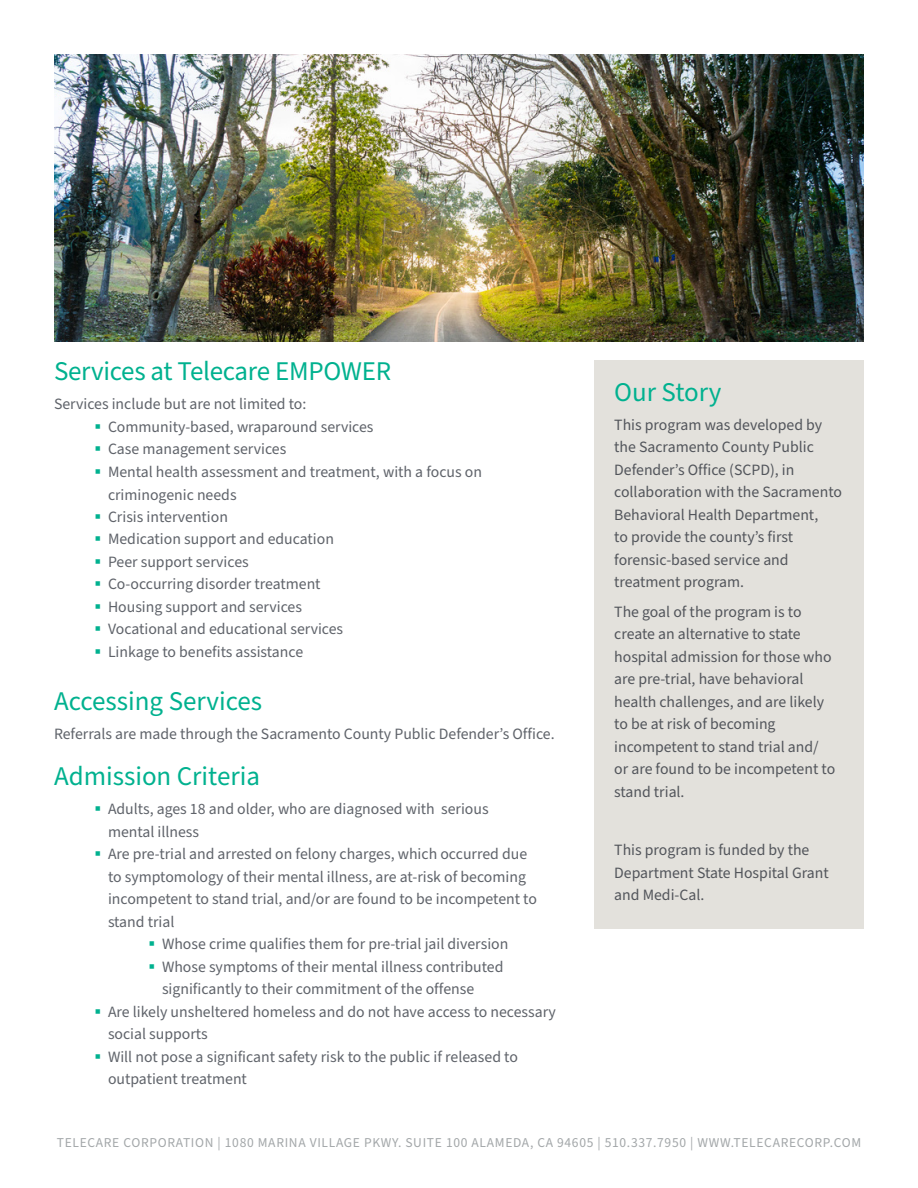
<style>
.page{position:relative;width:918px;height:1188px;background:#fff}
.page>*{position:absolute;margin:0;border:0;box-sizing:border-box;transform-origin:0 0}
.t1{font:27px "Source Sans Pro";color:#00b18f}
.t2{font:15.75px/22.5px "Source Sans Pro";color:#5f636a}
.t3{font:15.75px/22.5px "Source Sans Pro";color:#52555b}
.t4{font:13.5px "Source Sans Pro";letter-spacing:.05em;color:#a3a7a9}
</style>
<div class="page">
<img style="left:54px;top:54px;width:810px;height:288px">
<div style="left:594px;top:360px;width:270px;height:569px;background:#e3e1dc"></div>
<h1 class="t1" style="left:54px;top:353px;width:339px">Services at Telecare EMPOWER</h1>
<p class="t2" style="left:108px;top:394px;width:376px;text-indent:-54px">Services include but are not limited to:<br>Community-based, wraparound services<br>Case management services<br>Mental health assessment and treatment, with a focus on criminogenic needs<br>Crisis intervention<br>Medication support and education<br>Peer support services<br>Co-occurring disorder treatment<br>Housing support and services<br>Vocational and educational services<br>Linkage to benefits assistance</p>
<h1 class="t1" style="left:54px;top:683px;width:210px">Accessing Services</h1>
<p class="t2" style="left:54px;top:723px;width:502px">Referrals are made through the Sacramento County Public Defender’s Office.</p>
<h1 class="t1" style="left:54px;top:758px;width:208px">Admission Criteria</h1>
<p class="t2" style="left:108px;top:798px;width:382px">Adults, ages 18 and older, who are diagnosed with serious</p>
<p class="t2" style="left:108px;top:821px;width:93px">mental illness</p>
<p class="t2" style="left:108px;top:843px;width:421px">Are pre-trial and arrested on felony charges, which occurred due</p>
<p class="t2" style="left:108px;top:866px;width:419px">to symptomology of their mental illness, are at-risk of becoming</p>
<p class="t2" style="left:108px;top:888px;width:430px">incompetent to stand trial, and/or are found to be incompetent to</p>
<p class="t2" style="left:108px;top:911px;width:68px">stand trial</p>
<p class="t2" style="left:162px;top:933px;width:348px">Whose crime qualifies them for pre-trial jail diversion</p>
<p class="t2" style="left:162px;top:956px;width:343px">Whose symptoms of their mental illness contributed</p>
<p class="t2" style="left:162px;top:978px;width:314px">significantly to their commitment of the offense</p>
<p class="t2" style="left:108px;top:1001px;width:450px">Are likely unsheltered homeless and do not have access to necessary</p>
<p class="t2" style="left:108px;top:1023px;width:101px">social supports</p>
<p class="t2" style="left:108px;top:1046px;width:411px">Will not pose a significant safety risk to the public if released to</p>
<p class="t2" style="left:108px;top:1068px;width:140px">outpatient treatment</p>
<h1 class="t1" style="left:614px;top:374px;width:109px">Our Story</h1>
<p class="t3" style="left:614px;top:414px;width:229px">This program was developed by the Sacramento County Public<br>Defender’s Office (SCPD), in collaboration with the Sacramento<br>Behavioral Health Department,<br>to provide the county’s first forensic-based service and treatment program.</p>
<p class="t3" style="left:614px;top:601px;width:222px">The goal of the program is to create an alternative to state hospital admission for those who are pre-trial, have behavioral health challenges, and are likely to be at risk of becoming incompetent to stand trial and/ or are found to be incompetent to stand trial.</p>
<p class="t3" style="left:614px;top:839px;width:216px">This program is funded by the<br>Department State Hospital Grant and Medi-Cal.</p>
<p class="t4" style="left:57px;top:1133px;width:806px">TELECARE CORPORATION | 1080 MARINA VILLAGE PKWY. SUITE 100 ALAMEDA, CA 94605 | 510.337.7950 | WWW.TELECARECORP.COM</p>
</div>
